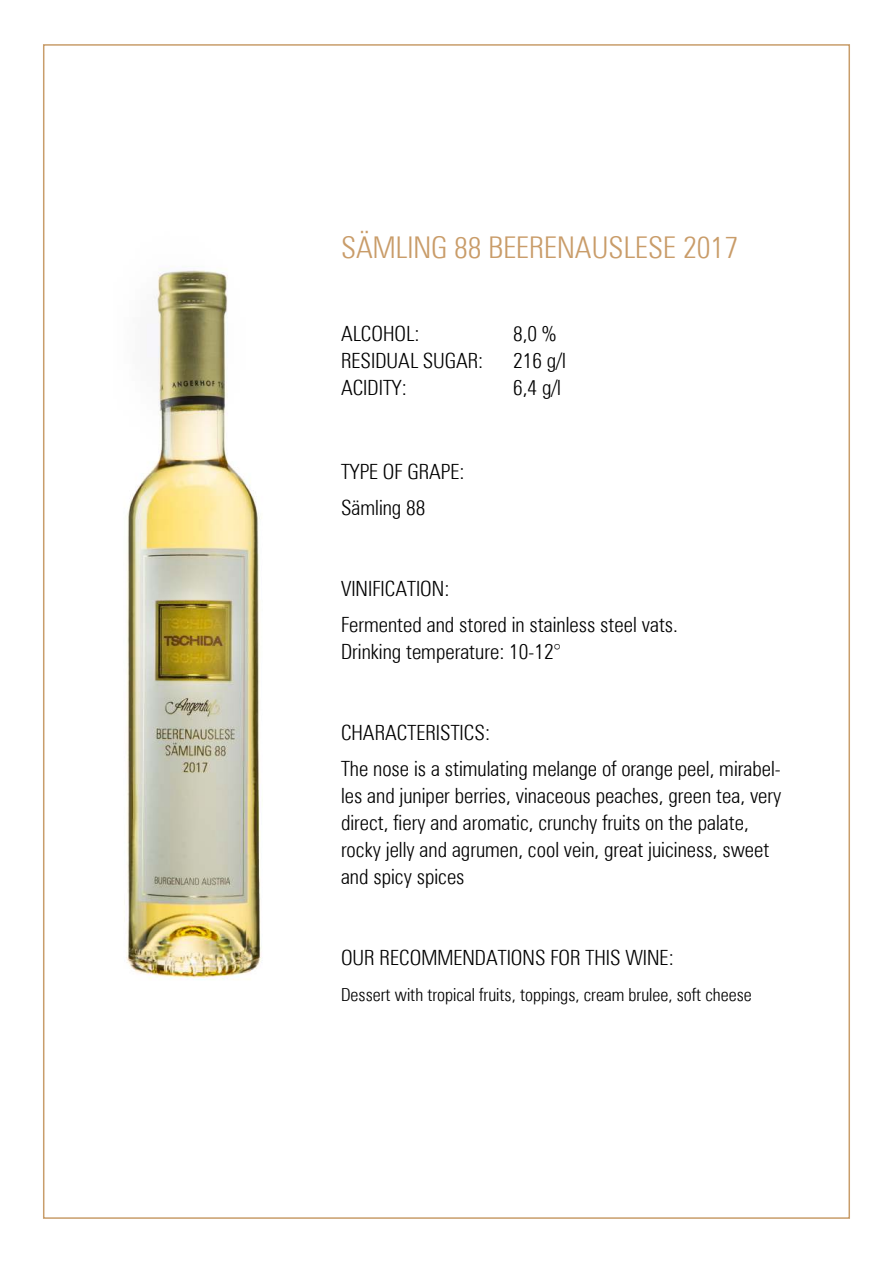
<style>
.page{position:relative;width:893px;height:1263px;background:#fff}
.page>*{position:absolute;margin:0;border:0;box-sizing:border-box;transform-origin:0 0}
.t1{font:300 condensed 30px "Zurich BT";color:#c99c69}
.t2{font:300 condensed 21px/27px "Zurich BT";color:#000}
.t3{font:300 condensed 18px "Zurich BT";color:#000}
</style>
<div class="page">
<img style="left:126px;top:266px;width:136px;height:714px">
<h1 class="t1" style="left:341px;top:229px;width:399px">SÄMLING 88 BEERENAUSLESE 2017</h1>
<p class="t2" style="left:341px;top:320px;width:144px">ALCOHOL:<br>RESIDUAL SUGAR:<br>ACIDITY:</p>
<p class="t2" style="left:513px;top:320px;width:54px">8,0 %<br>216 g/l<br>6,4 g/l</p>
<p class="t2" style="left:341px;top:453px;width:125px;line-height:36px">TYPE OF GRAPE:<br>Sämling 88</p>
<p class="t2" style="left:341px;top:570px;width:339px;line-height:36px">VINIFICATION:<br>Fermented and stored in stainless steel vats.</p>
<p class="t2" style="left:341px;top:638px;width:221px">Drinking temperature: 10-12°</p>
<p class="t2" style="left:341px;top:714px;width:441px;line-height:36px">CHARACTERISTICS:<br>The nose is a stimulating melange of orange peel, mirabel-</p>
<p class="t2" style="left:341px;top:782px;width:442px">les and juniper berries, vinaceous peaches, green tea, very direct, fiery and aromatic, crunchy fruits on the palate, rocky jelly and agrumen, cool vein, great juiciness, sweet and spicy spices</p>
<p class="t2" style="left:341px;top:944px;width:334px">OUR RECOMMENDATIONS FOR THIS WINE:</p>
<p class="t3" style="left:341px;top:983px;width:412px">Dessert with tropical fruits, toppings, cream brulee, soft cheese</p>
</div>
